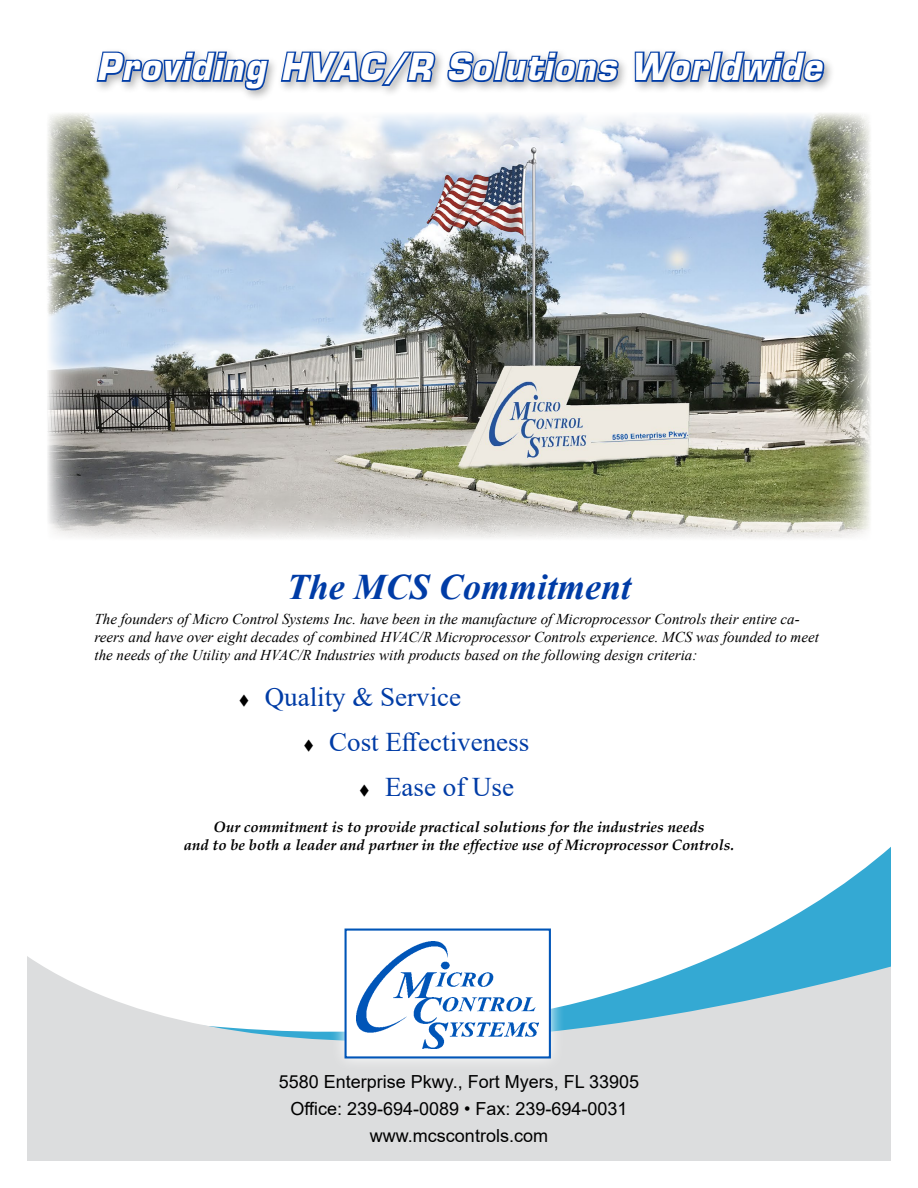
<style>
.page{position:relative;width:918px;height:1188px;background:#fff}
.page>*{position:absolute;margin:0;border:0;box-sizing:border-box;transform-origin:0 0}
.t1{font:italic 700 36.3px "Eurostile";letter-spacing:.05em;color:#fff;scale:.91 1}
.t2{font:italic 700 36px "Times New Roman";color:#003ca6}
.t3{font:27px "Times New Roman";color:#003ca6}
.t4{font:18px/27px "Arial";color:#000;text-align:center}
.t5{font:italic 15px/18px "Times New Roman";color:#000}
.t6{font:italic 700 15px/18px "Palatino Linotype";color:#000;text-align:center}
.s1{color:#000}
</style>
<div class="page">
<svg style="left:715px;top:847px;width:176px;height:109px"></svg>
<svg style="left:27px;top:956px;width:864px;height:205px;background:#d3dde1"></svg>
<svg style="left:331px;top:928px;width:234px;height:144px;fill:#e4e4e5"></svg>
<div style="left:346px;top:930px;width:204px;height:127px;background:#fff"></div>
<img style="left:356px;top:942px;width:182px;height:107px">
<div style="left:345px;top:929px;width:206px;height:129px;border:2px solid #0055b8"></div>
<img style="left:47px;top:113px;width:824px;height:426px">
<div style="left:92px;top:47px;width:744px;height:54px;background:#000;opacity:.3"></div>
<svg style="left:95px;top:50px;width:176px;height:42px"></svg>
<svg style="left:279px;top:47px;width:159px;height:40px"></svg>
<svg style="left:446px;top:49px;width:175px;height:35px"></svg>
<svg style="left:633px;top:50px;width:194px;height:34px"></svg>
<h1 class="t1" style="left:97px;top:45px;width:798px">Providing HVAC/R Solutions Worldwide</h1>
<h2 class="t2" style="left:287px;top:562px;width:346px">The MCS Commitment</h2>
<p class="t5" style="left:94px;top:610px;width:726px">The founders of Micro Control Systems Inc. have been in the manufacture of Microprocessor Controls their entire ca&shy;reers and have over eight decades of combined HVAC/R Microprocessor Controls experience. MCS was founded to meet the needs of the Utility and HVAC/R Industries with products based on the following design criteria:</p>
<h3 class="t3" style="left:238px;top:678px;width:224px"><span class="s1">▼</span> Quality &amp; Service</h3>
<h3 class="t3" style="left:303px;top:723px;width:228px"><span class="s1">▼</span> Cost Effectiveness</h3>
<h3 class="t3" style="left:359px;top:768px;width:157px"><span class="s1">▼</span> Ease of Use</h3>
<p class="t6" style="left:184px;top:817px;width:552px">Our commitment is to provide practical solutions for the industries needs<br>and to be both a leader and partner in the effective use of Microprocessor Controls.</p>
<p class="t4" style="left:279px;top:1068px;width:362px">5580 Enterprise Pkwy., Fort Myers, FL 33905<br>Office: 239-694-0089 • Fax: 239-694-0031 www.mcscontrols.com</p>
</div>
